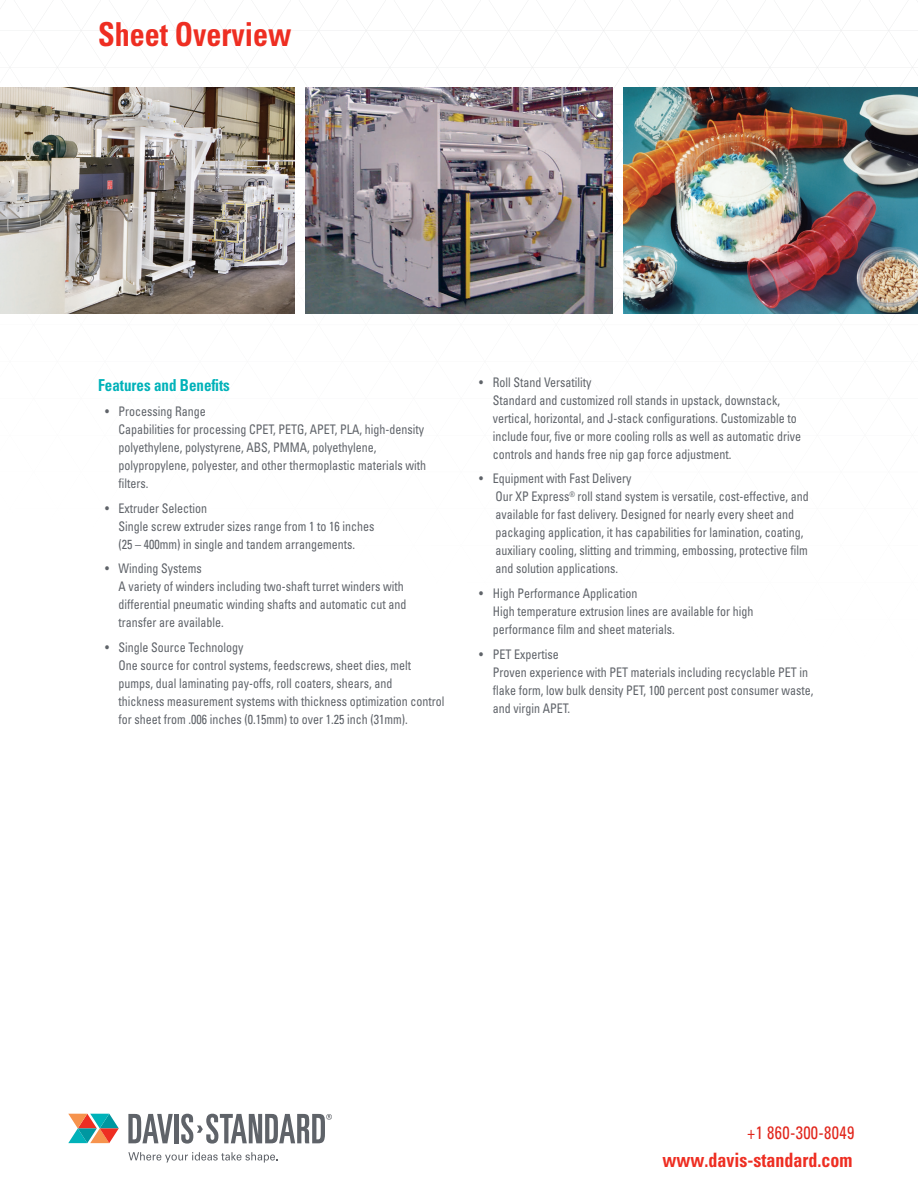
<style>
.page{position:relative;width:918px;height:1188px;background:#fff}
.page>*{position:absolute;margin:0;border:0;box-sizing:border-box;transform-origin:0 0}
.t1{font:700 condensed 33px "Univers LT Std";color:#ee2e22;scale:.91 1}
.t2{font:700 condensed 19.8px "Univers LT Std";color:#ee2e22;scale:.91 1}
.t3{font:condensed 18px "Univers LT Std";letter-spacing:.02em;color:#e1251b;scale:.91 1}
.t4{font:700 condensed 16.5px "Univers LT Std";color:#00b2b9;scale:.91 1}
.t5{font:condensed 13.2px/18px "Univers LT Std";color:#5f6369;scale:.91 1}
</style>
<div class="page">
<svg style="left:68px;top:1114px;width:51px;height:29px"></svg>
<svg style="left:128px;top:1114px;width:45px;height:29px"></svg>
<hr style="left:175px;top:1114px;width:4px;height:29px;background:#5f6369">
<svg style="left:128px;top:1152px;width:150px;height:11px"></svg>
<svg style="left:181px;top:1114px;width:151px;height:30px"></svg>
<img style="left:624px;top:87px;width:294px;height:227px">
<img style="left:305px;top:87px;width:308px;height:227px">
<img style="left:0;top:87px;width:294px;height:227px">
<p class="t1" style="left:98px;top:14px;width:214px">Sheet Overview</p>
<p class="t4" style="left:98px;top:375px;width:146px">Features and Benefits</p>
<p class="t5" style="left:119px;top:402px;width:340px;text-indent:-14px">• Processing Range<br>Capabilities for processing CPET, PETG, APET, PLA, high-density polyethylene, polystyrene, ABS, PMMA, polyethylene, polypropylene, polyester, and other thermoplastic materials with filters.</p>
<p class="t5" style="left:119px;top:499px;width:283px;text-indent:-13px">• Extruder Selection<br>Single screw extruder sizes range from 1 to 16 inches (25 – 400mm) in single and tandem arrangements.</p>
<p class="t5" style="left:119px;top:559px;width:318px;text-indent:-13px">• Winding Systems<br>A variety of winders including two-shaft turret winders with differential pneumatic winding shafts and automatic cut and transfer are available.</p>
<p class="t5" style="left:119px;top:638px;width:360px;text-indent:-14px">• Single Source Technology<br>One source for control systems, feedscrews, sheet dies, melt pumps, dual laminating pay-offs, roll coaters, shears, and<br>thickness measurement systems with thickness optimization control for sheet from .006 inches (0.15mm) to over 1.25 inch (31mm).</p>
<p class="t5" style="left:493px;top:373px;width:340px;text-indent:-13px">• Roll Stand Versatility<br>Standard and customized roll stands in upstack, downstack, vertical, horizontal, and J-stack configurations. Customizable to include four, five or more cooling rolls as well as automatic drive controls and hands free nip gap force adjustment.</p>
<p class="t5" style="left:495px;top:470px;width:346px;text-indent:-16px">• Equipment with Fast Delivery<br>Our XP Express<sup>®</sup> roll stand system is versatile, cost-effective, and available for fast delivery. Designed for nearly every sheet and packaging application, it has capabilities for lamination, coating, auxiliary cooling, slitting and trimming, embossing, protective film and solution applications.</p>
<p class="t5" style="left:493px;top:584px;width:288px;text-indent:-14px">• High Performance Application<br>High temperature extrusion lines are available for high performance film and sheet materials.</p>
<p class="t5" style="left:493px;top:645px;width:354px;text-indent:-14px">• PET Expertise<br>Proven experience with PET materials including recyclable PET in flake form, low bulk density PET, 100 percent post consumer waste, and virgin APET.</p>
<p class="t3" style="left:747px;top:1121px;width:119px">+1 860-300-8049</p>
<p class="t2" style="left:663px;top:1148px;width:210px">www.davis-standard.com</p>
</div>
